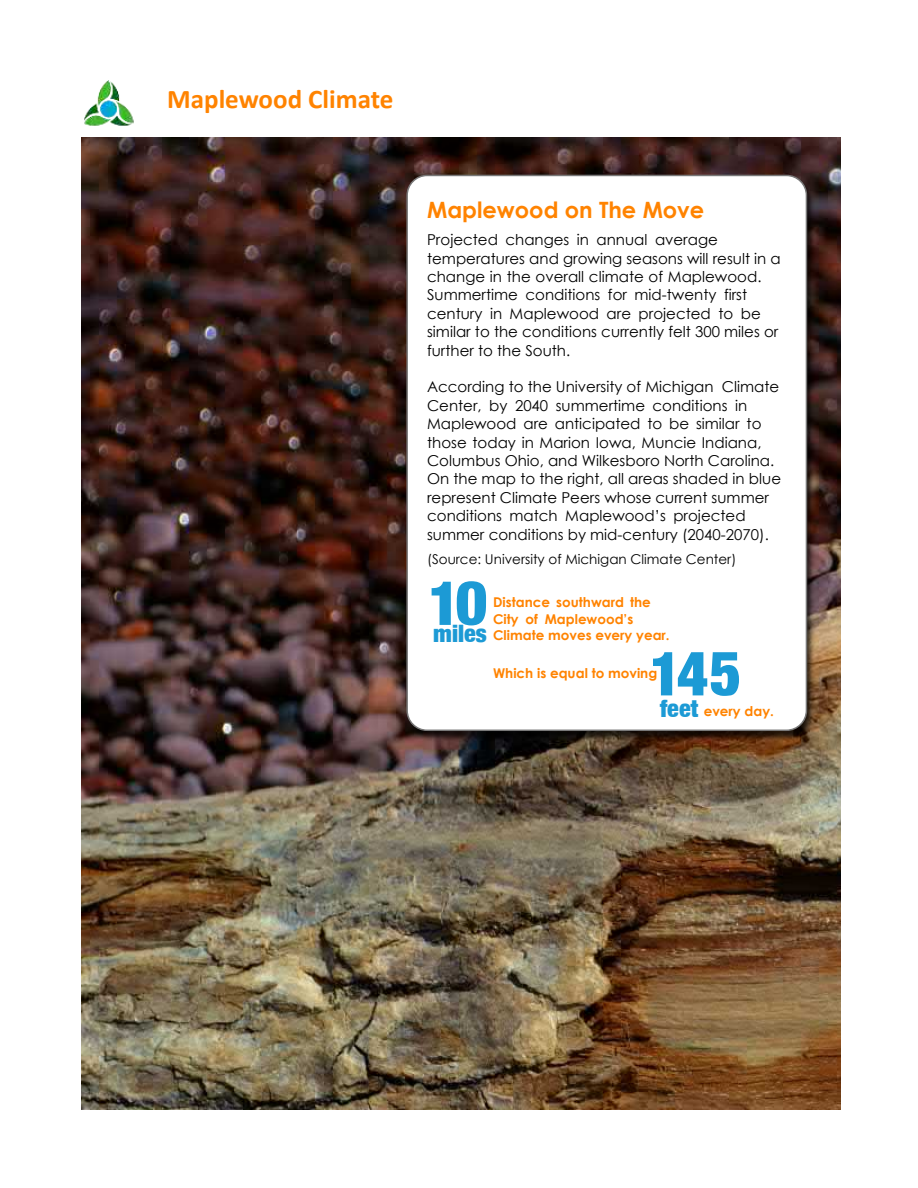
<style>
.page{position:relative;width:918px;height:1188px;background:#fff}
.page>*{position:absolute;margin:0;border:0;box-sizing:border-box;transform-origin:0 0}
.t1{font:60px "Basic Sans Heavy SF Bold";color:#1c9ad5}
.t2{font:700 27px "Calibri";color:#ff8300}
.t3{font:24px "Basic Sans Heavy SF Bold";color:#1c9ad5}
.t4{font:700 22.5px "Century Gothic";color:#ff8300}
.t5{font:15px/18.5px "Century Gothic";color:#000}
.t6{font:700 13.5px/16.5px "Century Gothic";color:#ff8300}
.t7{font:13.5px "Century Gothic";color:#000}
</style>
<div class="page">
<img style="left:81px;top:138px;width:759px;height:971px">
<img style="left:393px;top:161px;width:428px;height:583px">
<div style="left:406px;top:175px;width:401px;height:556px;background:#fff;border:2px solid #787878;border-radius:20px"></div>
<img style="left:84px;top:80px;width:50px;height:46px">
<h2 class="t2" style="left:167px;top:88px;width:228px">Maplewood Climate</h2>
<h3 class="t4" style="left:427px;top:201px;width:279px">Maplewood on The Move</h3>
<p class="t5" style="left:427px;top:232px;width:355px">Projected changes in annual average temperatures and growing seasons will result in a change in the overall climate of Maplewood.<br>Summertime conditions for mid-twenty first century in Maplewood are projected to be similar to the conditions currently felt 300 miles or further to the South.</p>
<p class="t5" style="left:427px;top:379px;width:355px">According to the University of Michigan Climate Center, by 2040 summertime conditions in Maplewood are anticipated to be similar to those today in Marion Iowa, Muncie Indiana, Columbus Ohio, and Wilkesboro North Carolina.<br>On the map to the right, all areas shaded in blue represent Climate Peers whose current summer conditions match Maplewood’s projected summer conditions by mid-century (2040-2070).</p>
<p class="t7" style="left:427px;top:554px;width:311px">(Source: University of Michigan Climate Center)</p>
<h1 class="t1" style="left:428px;top:581px;width:61px">10</h1>
<h3 class="t3" style="left:433px;top:624px;width:55px">miles</h3>
<p class="t6" style="left:493px;top:595px;width:178px">Distance southward the<br>City of Maplewood’s<br>Climate moves every year.</p>
<h1 class="t1" style="left:650px;top:651px;width:93px">145</h1>
<h3 class="t3" style="left:660px;top:699px;width:40px">feet</h3>
<p class="t6" style="left:493px;top:666px;width:166px">Which is equal to moving</p>
<p class="t6" style="left:704px;top:704px;width:72px">every day.</p>
</div>
